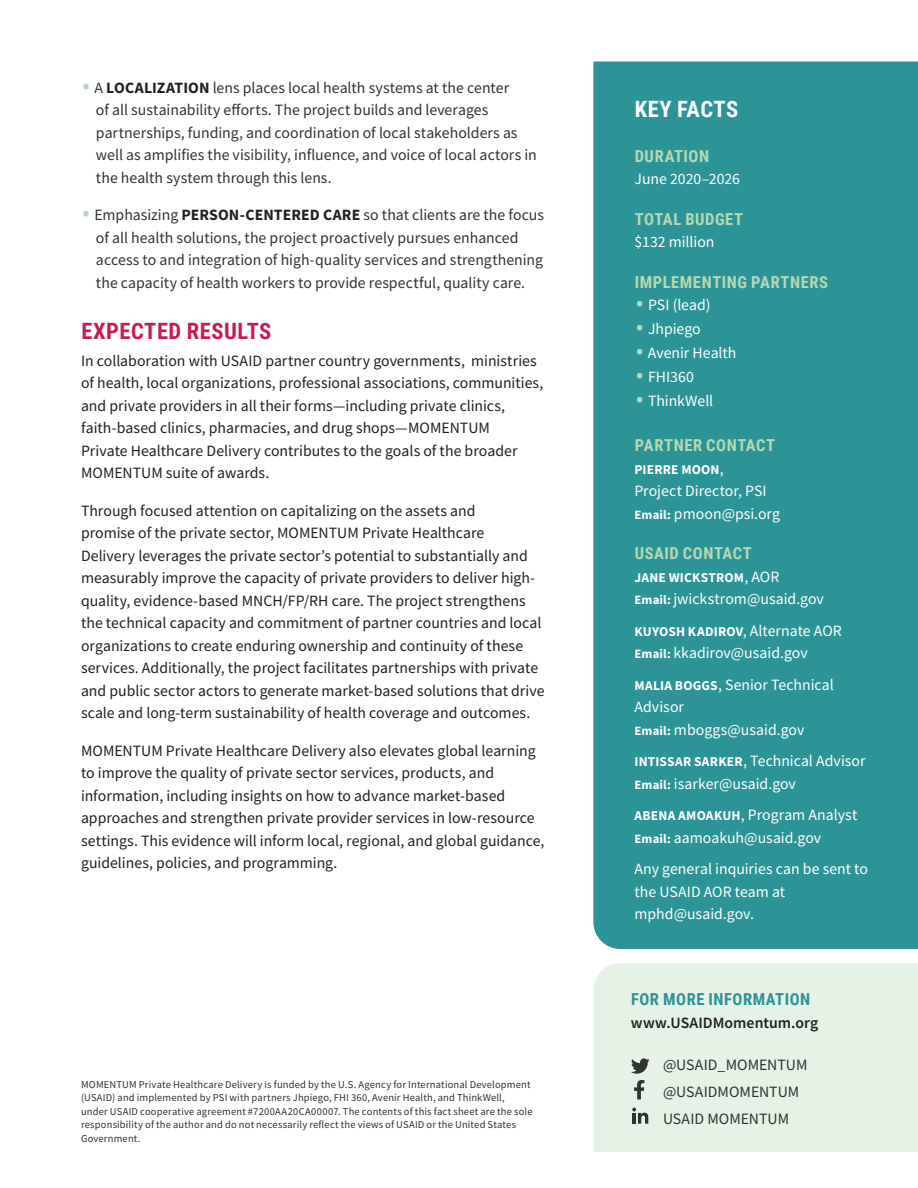
<style>
.page{position:relative;width:918px;height:1188px;background:#fff}
.page>*{position:absolute;margin:0;border:0;box-sizing:border-box;transform-origin:0 0}
.t1{font:700 22.5px "Roboto Condensed";letter-spacing:.025em;color:#c51e4e}
.t2{font:700 22.5px "Roboto Condensed";letter-spacing:.02em;color:#fff}
.h3-side-col{font:700 16.5px "Roboto Condensed";letter-spacing:.035em;color:#b4d9b4}
.t3{font:700 16.5px "Roboto Condensed";letter-spacing:.03em;color:#2c9397}
.t4{font:15.75px/22.5px "Source Sans Pro";color:#231f20}
.t5{font:15.75px/22.5px "Source Sans Pro";color:#2f3331}
.t6{font:15.75px/22.5px "Source Sans Pro";color:#fff}
.t7{font:600 15.75px "Source Sans Pro";color:#231f20}
.t8{font:700 13.5px "Source Sans Pro";letter-spacing:.01em;color:#fff}
.t9{font:10.5px/13.5px "Source Sans Pro";letter-spacing:.015em;color:#2f3331}
.s1{font-size:24px;color:#b4d9b4}
.s2{font-weight:700;color:#231f20}
.s3{font-weight:400;font-size:15.75px}
.s4{font-weight:700;font-size:12.75px}
.s5{font-weight:700;font-size:13.5px}
</style>
<div class="page">
<div style="left:593px;top:62px;width:325px;height:887px;background:#2c9397"></div>
<div style="left:593px;top:963px;width:325px;height:189px;background:#e6f2e5"></div>
<svg style="left:631px;top:1058px;width:19px;height:16px"></svg>
<svg style="left:634px;top:1080px;width:10px;height:19px"></svg>
<svg style="left:632px;top:1108px;width:16px;height:16px"></svg>
<p class="t5" style="left:96px;top:76px;width:442px;text-indent:-13px"><span class="s1">•</span> A <span class="s2">LOCALIZATION</span> lens places local health systems at the center<br>of all sustainability efforts. The project builds and leverages partnerships, funding, and coordination of local stakeholders as well as amplifies the visibility, influence, and voice of local actors in the health system through this lens.</p>
<p class="t5" style="left:96px;top:204px;width:450px;text-indent:-13px"><span class="s1">•</span> Emphasizing <span class="s2">PERSON-CENTERED CARE</span> so that clients are the focus of all health solutions, the project proactively pursues enhanced access to and integration of high-quality services and strengthening the capacity of health workers to provide respectful, quality care.</p>
<h2 class="t1" style="left:81px;top:315px;width:192px">EXPECTED RESULTS</h2>
<p class="t4" style="left:81px;top:349px;width:464px">In collaboration with USAID partner country governments, ministries of health, local organizations, professional associations, communities, and private providers in all their forms—including private clinics, faith-based clinics, pharmacies, and drug shops—MOMENTUM<br>Private Healthcare Delivery contributes to the goals of the broader MOMENTUM suite of awards.</p>
<p class="t4" style="left:81px;top:499px;width:465px">Through focused attention on capitalizing on the assets and<br>promise of the private sector, MOMENTUM Private Healthcare<br>Delivery leverages the private sector’s potential to substantially and measurably improve the capacity of private providers to deliver high&shy;quality, evidence-based MNCH/FP/RH care. The project strengthens the technical capacity and commitment of partner countries and local organizations to create enduring ownership and continuity of these services. Additionally, the project facilitates partnerships with private and public sector actors to generate market-based solutions that drive scale and long-term sustainability of health coverage and outcomes.</p>
<p class="t4" style="left:81px;top:739px;width:465px">MOMENTUM Private Healthcare Delivery also elevates global learning to improve the quality of private sector services, products, and information, including insights on how to advance market-based approaches and strengthen private provider services in low-resource settings. This evidence will inform local, regional, and global guidance, guidelines, policies, and programming.</p>
<p class="t9" style="left:81px;top:1078px;width:453px">MOMENTUM Private Healthcare Delivery is funded by the U.S. Agency for International Development (USAID) and implemented by PSI with partners Jhpiego, FHI 360, Avenir Health, and ThinkWell, under USAID cooperative agreement #7200AA20CA00007. The contents of this fact sheet are the sole responsibility of the author and do not necessarily reflect the views of USAID or the United States Government.</p>
<h2 class="t2" style="left:635px;top:93px;width:105px">KEY FACTS</h2>
<h3 class="h3-side-col" style="left:635px;top:144px;width:76px">DURATION</h3>
<p class="t6" style="left:634px;top:168px;width:107px">June 2020–2026</p>
<h3 class="h3-side-col" style="left:635px;top:207px;width:110px">TOTAL BUDGET</h3>
<p class="t6" style="left:634px;top:231px;width:82px">$132 million</p>
<h3 class="h3-side-col" style="left:635px;top:270px;width:195px">IMPLEMENTING PARTNERS</h3>
<p class="t6" style="left:636px;top:294px;width:76px"><span class="s1">•</span> PSI (lead)</p>
<p class="t6" style="left:636px;top:318px;width:66px"><span class="s1">•</span> Jhpiego</p>
<p class="t6" style="left:636px;top:342px;width:102px"><span class="s1">•</span> Avenir Health</p>
<p class="t6" style="left:636px;top:366px;width:60px"><span class="s1">•</span> FHI360</p>
<p class="t6" style="left:636px;top:390px;width:79px"><span class="s1">•</span> ThinkWell</p>
<h3 class="h3-side-col" style="left:635px;top:434px;width:142px">PARTNER CONTACT</h3>
<p class="t8" style="left:634px;top:460px;width:91px">PIERRE MOON<span class="s3">,</span></p>
<p class="t6" style="left:634px;top:480px;width:147px">Project Director, PSI<br><span class="s4">Email:</span> pmoon@psi.org</p>
<h3 class="h3-side-col" style="left:635px;top:542px;width:118px">USAID CONTACT</h3>
<p class="t8" style="left:634px;top:568px;width:146px">JANE WICKSTROM<span class="s3">, AOR</span></p>
<p class="t6" style="left:634px;top:588px;width:191px"><span class="s4">Email:</span> jwickstrom@usaid.gov</p>
<p class="t8" style="left:634px;top:622px;width:209px">KUYOSH KADIROV<span class="s3">, Alternate AOR</span></p>
<p class="t6" style="left:634px;top:642px;width:175px"><span class="s4">Email:</span> kkadirov@usaid.gov</p>
<p class="t6" style="left:634px;top:673px;width:201px"><span class="s5">MALIA BOGGS</span>, Senior Technical<br>Advisor<br><span class="s4">Email:</span> mboggs@usaid.gov</p>
<p class="t6" style="left:634px;top:750px;width:233px"><span class="s5">INTISSAR SARKER</span>, Technical Advisor<br><span class="s4">Email:</span> isarker@usaid.gov</p>
<p class="t6" style="left:634px;top:804px;width:224px"><span class="s5">ABENA AMOAKUH</span>, Program Analyst<br><span class="s4">Email:</span> aamoakuh@usaid.gov</p>
<p class="t6" style="left:634px;top:858px;width:235px">Any general inquiries can be sent to the USAID AOR team at mphd@usaid.gov.</p>
<p class="t3" style="left:631px;top:988px;width:181px">FOR MORE INFORMATION</p>
<p class="t7" style="left:631px;top:1012px;width:189px">www.USAIDMomentum.org</p>
<p class="t5" style="left:663px;top:1054px;width:146px">@USAID_MOMENTUM</p>
<p class="t5" style="left:663px;top:1081px;width:138px">@USAIDMOMENTUM</p>
<p class="t5" style="left:663px;top:1108px;width:128px">USAID MOMENTUM</p>
</div>
